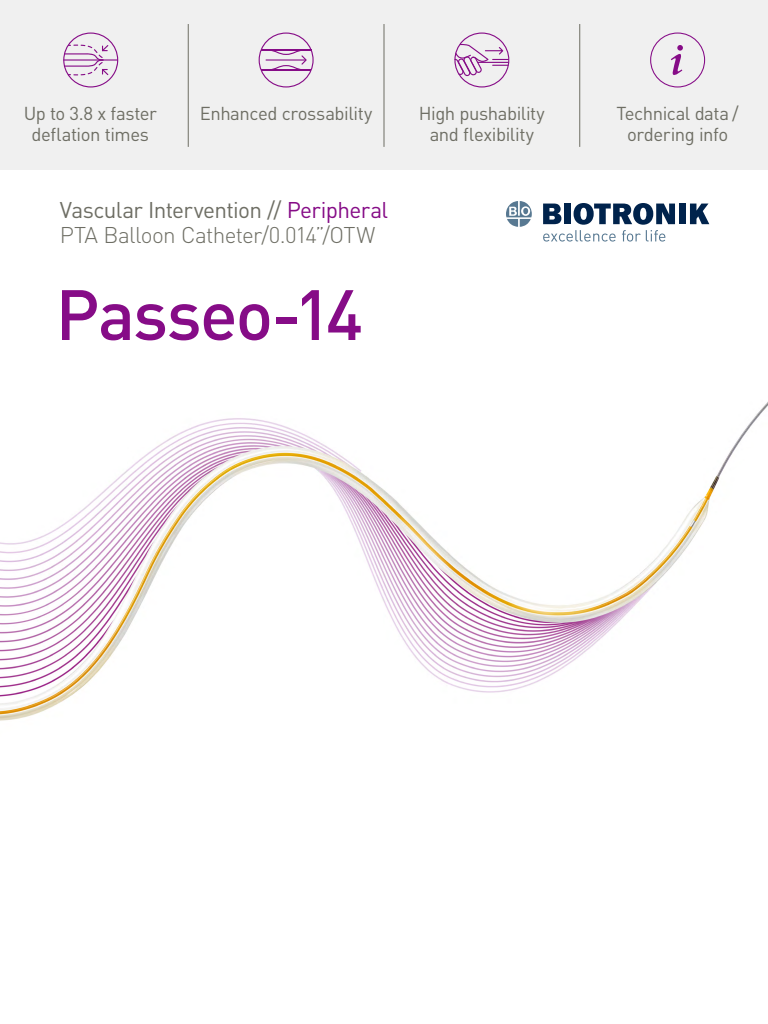
<style>
.page{position:relative;width:768px;height:1024px;background:#fff}
.page>*{position:absolute;margin:0;border:0;box-sizing:border-box;transform-origin:0 0}
.t1{font:500 70px "DIN Pro";letter-spacing:-.025em;color:#860c87}
.t2{font:300 22.5px/25px "DIN Pro";letter-spacing:-.03em;color:#6e6e64}
.t3{font:18.5px/21px "DIN Pro";letter-spacing:-.025em;color:#6e6e64;text-align:center}
.s1{font-weight:400}
.s2{font-weight:400;color:#860c87}
</style>
<div class="page">
<img style="left:0;top:401px;width:768px;height:320px">
<div style="left:0;top:0;width:768px;height:170px;background:#f0f0f0"></div>
<div style="left:679px;top:204px;width:7px;height:20px;background:#00234c"></div>
<svg style="left:690px;top:204px;width:19px;height:20px"></svg>
<svg style="left:543px;top:203px;width:132px;height:39px"></svg>
<svg style="left:506px;top:201px;width:26px;height:26px"></svg>
<hr style="left:188px;top:24px;width:1px;height:123px;background:#6e6e64">
<hr style="left:384px;top:24px;width:1px;height:123px;background:#6e6e64">
<hr style="left:579px;top:24px;width:1px;height:123px;background:#6e6e64">
<svg style="left:650px;top:33px;width:55px;height:55px"></svg>
<svg style="left:63px;top:33px;width:55px;height:55px"></svg>
<hr style="left:63px;top:59px;width:55px;height:2px;background:#860c87">
<svg style="left:259px;top:33px;width:55px;height:55px"></svg>
<svg style="left:454px;top:33px;width:56px;height:55px"></svg>
<p class="t3" style="left:24px;top:102px;width:135px">Up to 3.8 x faster deflation times</p>
<p class="t3" style="left:419px;top:102px;width:128px">High pushability and flexibility</p>
<p class="t3" style="left:617px;top:102px;width:124px">Technical data / ordering info</p>
<p class="t3" style="left:200px;top:102px;width:174px">Enhanced crossability</p>
<p class="t2" style="left:60px;top:197px;width:330px"><span class="s1">Vascular Intervention //</span> <span class="s2">Peripheral<br></span>PTA Balloon Catheter/0.014”/OTW</p>
<h1 class="t1" style="left:56px;top:267px;width:309px">Passeo-14</h1>
</div>
